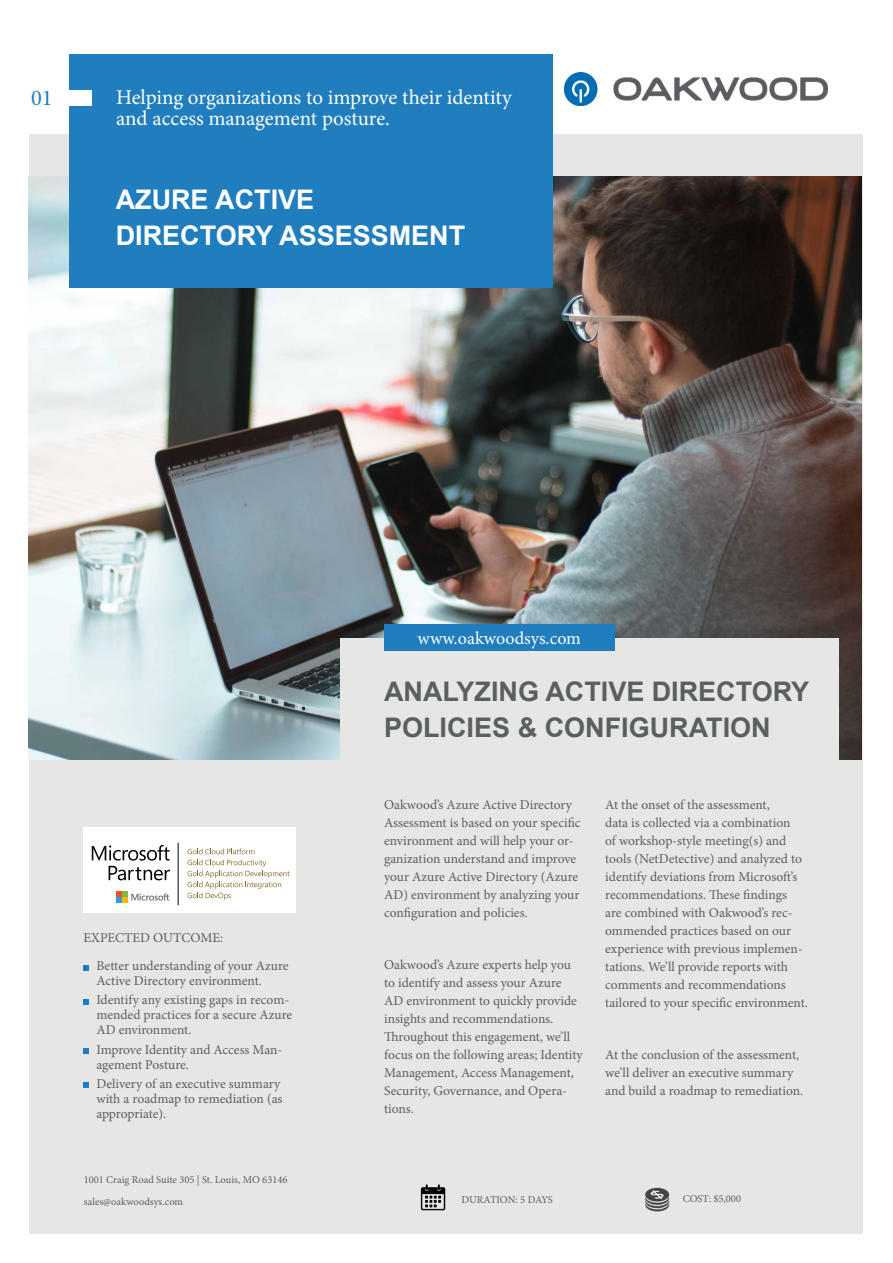
<style>
.page{position:relative;width:893px;height:1263px;background:#fff}
.page>*{position:absolute;margin:0;border:0;box-sizing:border-box;transform-origin:0 0}
.Content_Titillium_18{font:700 27px "Arial";color:#5a605e}
.Header_Bebas_60_Whit{font:700 27px "Arial";color:#fff}
.Small_Header_15_Blue{font:22.5px "Minion Pro";color:#207ebf}
.Content_Titillium_9{font:21px/21px "Minion Pro";letter-spacing:-.005em;color:#fff}
.Small_Header_12_C_Wh{font:18px "Minion Pro";color:#fff}
.Content_Source_Sans{font:13.5px/18px "Minion Pro";color:#5a605e}
.Content_Source_Sans-2{font:10.5px "Minion Pro";color:#5a605e}
</style>
<div class="page">
<div style="left:30px;top:134px;width:833px;height:1099px;background:#e6e6e4"></div>
<img style="left:28px;top:176px;width:834px;height:583px">
<div style="left:84px;top:827px;width:212px;height:85px;background:#fff"></div>
<svg style="left:92px;top:845px;width:78px;height:35px"></svg>
<svg style="left:117px;top:891px;width:52px;height:12px"></svg>
<hr style="left:178px;top:843px;width:1px;height:62px;background:#000">
<svg style="left:188px;top:848px;width:101px;height:52px"></svg>
<div style="left:340px;top:638px;width:499px;height:595px;background:#e6e6e4"></div>
<div style="left:69px;top:54px;width:484px;height:234px;background:#207ebf"></div>
<div style="left:63px;top:90px;width:29px;height:16px;background:#fff"></div>
<svg style="left:84px;top:965px;width:5px;height:5px"></svg>
<svg style="left:84px;top:999px;width:5px;height:5px"></svg>
<svg style="left:84px;top:1048px;width:5px;height:6px"></svg>
<svg style="left:84px;top:1082px;width:5px;height:6px"></svg>
<div style="left:384px;top:624px;width:230px;height:27px;background:#207ebf"></div>
<img style="left:564px;top:72px;width:263px;height:34px">
<img style="left:420px;top:1184px;width:26px;height:27px">
<img style="left:645px;top:1187px;width:25px;height:25px">
<p class="Small_Header_15_Blue" style="left:31px;top:83px;width:23px">01</p>
<p class="Content_Titillium_9" style="left:116px;top:87px;width:397px">Helping organizations to improve their identity and access management posture.</p>
<p class="Header_Bebas_60_Whit" style="left:116px;top:180px;width:200px">AZURE ACTIVE</p>
<p class="Header_Bebas_60_Whit" style="left:116px;top:216px;width:351px">DIRECTORY ASSESSMENT</p>
<p class="Small_Header_12_C_Wh" style="left:417px;top:627px;width:165px">www.oakwoodsys.com</p>
<p class="Content_Source_Sans" style="left:84px;top:929px;width:141px">EXPECTED OUTCOME:</p>
<p class="Content_Source_Sans" style="left:96px;top:958px;width:194px;line-height:15px">Better understanding of your Azure<br>Active Directory environment.</p>
<p class="Content_Source_Sans" style="left:96px;top:993px;width:197px;line-height:15px">Identify any existing gaps in recom&shy;mended practices for a secure Azure<br>AD environment.</p>
<p class="Content_Source_Sans" style="left:96px;top:1042px;width:188px;line-height:15px">Improve Identity and Access Man&shy;agement Posture.</p>
<p class="Content_Source_Sans" style="left:96px;top:1076px;width:188px;line-height:15px">Delivery of an executive summary with a roadmap to remediation (as appropriate).</p>
<p class="Content_Titillium_18" style="left:384px;top:672px;width:427px">ANALYZING ACTIVE DIRECTORY</p>
<p class="Content_Titillium_18" style="left:384px;top:708px;width:388px">POLICIES &amp; CONFIGURATION</p>
<p class="Content_Source_Sans" style="left:384px;top:796px;width:198px">Oakwood’s Azure Active Directory Assessment is based on your specific environment and will help your or&shy;ganization understand and improve your Azure Active Directory (Azure AD) environment by analyzing your configuration and policies.</p>
<p class="Content_Source_Sans" style="left:384px;top:956px;width:200px">Oakwood’s Azure experts help you to identify and assess your Azure<br>AD environment to quickly provide insights and recommendations.<br>Throughout this engagement, we’ll focus on the following areas; Identity<br>Management, Access Management,<br>Security, Governance, and Opera&shy;tions.</p>
<p class="Content_Source_Sans" style="left:605px;top:796px;width:204px">At the onset of the assessment,<br>data is collected via a combination<br>of workshop-style meeting(s) and tools (NetDetective) and analyzed to identify deviations from Microsoft’s recommendations. These findings<br>are combined with Oakwood’s rec&shy;ommended practices based on our experience with previous implemen&shy;tations. We’ll provide reports with comments and recommendations tailored to your specific environment.</p>
<p class="Content_Source_Sans" style="left:605px;top:1046px;width:199px">At the conclusion of the assessment, we’ll deliver an executive summary and build a roadmap to remediation.</p>
<p class="Content_Source_Sans-2" style="left:84px;top:1173px;width:205px">1001 Craig Road Suite 305 | St. Louis, MO 63146</p>
<p class="Content_Source_Sans-2" style="left:84px;top:1195px;width:101px">sales@oakwoodsys.com</p>
<p class="Content_Source_Sans-2" style="left:462px;top:1192px;width:93px">DURATION: 5 DAYS</p>
<p class="Content_Source_Sans-2" style="left:683px;top:1192px;width:60px">COST: $5,000</p>
</div>
